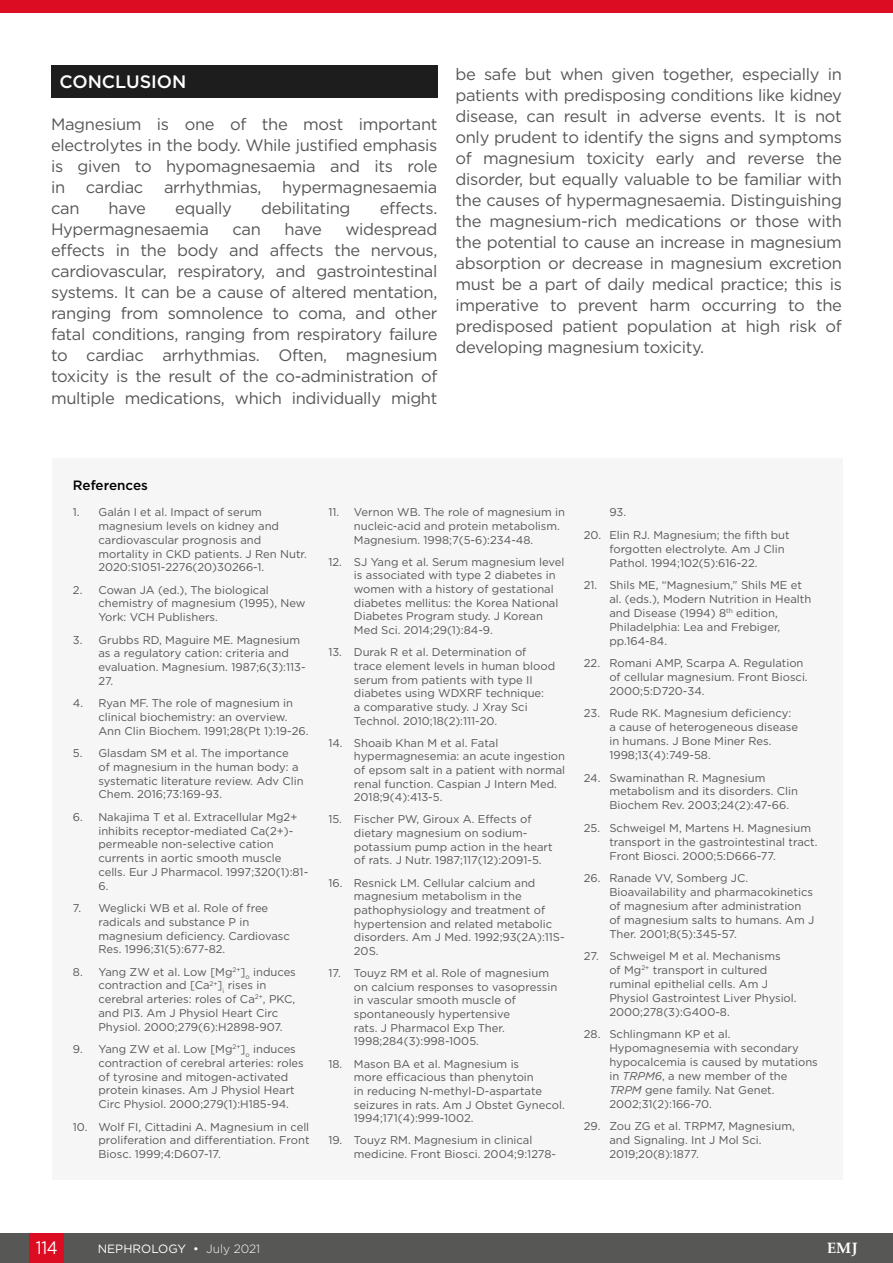
<style>
.page{position:relative;width:893px;height:1263px;background:#fff}
.page>*{position:absolute;margin:0;border:0;box-sizing:border-box;transform-origin:0 0}
.H1__Heading_1{font:500 18px "Gotham";color:#fff}
.t1{font:18px "Gotham";color:#fff;scale:.9 1}
.Body_Text__Justifica{font:16.5px/21px "Gotham";letter-spacing:-.02em;color:#575756;text-align:justify}
.t2{font:700 15px "Palatino Linotype";color:#fff}
.t3{font:500 13.5px "Gotham";color:#000}
.t4{font:12px "Gotham";color:#fff}
.t5{font:11.25px/13.6px "Gotham";color:#575756}
.s1{font-style:italic}
.s2{font-weight:300}
</style>
<div class="page">
<div style="left:0;top:1233px;width:893px;height:30px;background:#575756"></div>
<div style="left:30px;top:1233px;width:34px;height:30px;background:#dc0c23"></div>
<div style="left:0;top:0;width:893px;height:13px;background:#dc0c23"></div>
<div style="left:51px;top:65px;width:386px;height:33px;background:#1d1d1d"></div>
<div style="left:52px;top:458px;width:791px;height:721px;background:#f6f6f6"></div>
<p class="H1__Heading_1" style="left:60px;top:70px;width:128px">CONCLUSION</p>
<p class="Body_Text__Justifica" style="left:51px;top:114px;width:388px">Magnesium is one of the most important electrolytes in the body. While justified emphasis is given to hypomagnesaemia and its role in cardiac arrhythmias, hypermagnesaemia can</p>
<p class="Body_Text__Justifica" style="left:109px;top:198px;width:39px">have</p>
<p class="Body_Text__Justifica" style="left:175px;top:198px;width:58px">equally</p>
<p class="Body_Text__Justifica" style="left:261px;top:198px;width:91px">debilitating</p>
<p class="Body_Text__Justifica" style="left:380px;top:198px;width:59px">effects.</p>
<p class="Body_Text__Justifica" style="left:51px;top:219px;width:159px">Hypermagnesaemia</p>
<p class="Body_Text__Justifica" style="left:232px;top:219px;width:30px">can</p>
<p class="Body_Text__Justifica" style="left:284px;top:219px;width:39px">have</p>
<p class="Body_Text__Justifica" style="left:51px;top:219px;width:388px;text-indent:294px">widespread effects in the body and affects the nervous, cardiovascular, respiratory, and gastrointestinal systems. It can be a cause of altered mentation, ranging from somnolence to coma, and other fatal conditions, ranging from respiratory failure to cardiac arrhythmias. Often, magnesium toxicity is the result of the co-administration of multiple medications, which individually might</p>
<p class="Body_Text__Justifica" style="left:455px;top:63px;width:388px">be safe but when given together, especially in patients with predisposing conditions like kidney disease, can result in adverse events. It is not only prudent to identify the signs and symptoms of magnesium toxicity early and reverse the disorder, but equally valuable to be familiar with the causes of hypermagnesaemia. Distinguishing the magnesium-rich medications or those with the potential to cause an increase in magnesium absorption or decrease in magnesium excretion must be a part of daily medical practice; this is imperative to prevent harm occurring to the predisposed patient population at high risk of developing magnesium toxicity.</p>
<p class="t3" style="left:73px;top:476px;width:77px">References</p>
<p class="t5" style="left:98px;top:505px;width:210px;text-indent:-26px">1. Galán I et al. Impact of serum magnesium levels on kidney and cardiovascular prognosis and mortality in CKD patients. J Ren Nutr.<br>2020:S1051-2276(20)30266-1.</p>
<p class="t5" style="left:98px;top:583px;width:209px;text-indent:-26px">2. Cowan JA (ed.), The biological chemistry of magnesium (1995), New<br>York: VCH Publishers.</p>
<p class="t5" style="left:98px;top:632px;width:209px;text-indent:-26px">3. Grubbs RD, Maguire ME. Magnesium as a regulatory cation: criteria and evaluation. Magnesium. 1987;6(3):113-<br>27.</p>
<p class="t5" style="left:98px;top:696px;width:212px;text-indent:-26px">4. Ryan MF. The role of magnesium in clinical biochemistry: an overview.<br>Ann Clin Biochem. 1991;28(Pt 1):19-26.</p>
<p class="t5" style="left:98px;top:746px;width:207px;text-indent:-26px">5. Glasdam SM et al. The importance<br>of magnesium in the human body: a systematic literature review. Adv Clin<br>Chem. 2016;73:169-93.</p>
<p class="t5" style="left:98px;top:810px;width:211px;text-indent:-26px">6. Nakajima T et al. Extracellular Mg2+ inhibits receptor-mediated Ca(2+)- permeable non-selective cation currents in aortic smooth muscle cells. Eur J Pharmacol. 1997;320(1):81-<br>6.</p>
<p class="t5" style="left:98px;top:901px;width:193px;text-indent:-26px">7. Weglicki WB et al. Role of free radicals and substance P in magnesium deficiency. Cardiovasc<br>Res. 1996;31(5):677-82.</p>
<p class="t5" style="left:98px;top:964px;width:199px;text-indent:-26px">8. Yang ZW et al. Low [Mg<sup>2+</sup>]<sub>o</sub> induces contraction and [Ca<sup>2+</sup>]<sub>i</sub> rises in cerebral arteries: roles of Ca<sup>2+</sup>, PKC, and PI3. Am J Physiol Heart Circ Physiol. 2000;279(6):H2898-907.</p>
<p class="t5" style="left:98px;top:1042px;width:207px;text-indent:-26px">9. Yang ZW et al. Low [Mg<sup>2+</sup>]<sub>o</sub> induces contraction of cerebral arteries: roles of tyrosine and mitogen-activated protein kinases. Am J Physiol Heart Circ Physiol. 2000;279(1):H185-94.</p>
<p class="t5" style="left:98px;top:1119px;width:213px;text-align:justify;text-indent:-26px">10. Wolf FI, Cittadini A. Magnesium in cell proliferation and differentiation. Front Biosc. 1999;4:D607-17.</p>
<p class="t5" style="left:354px;top:505px;width:213px;text-indent:-26px">11. Vernon WB. The role of magnesium in nucleic-acid and protein metabolism.<br>Magnesium. 1998;7(5-6):234-48.</p>
<p class="t5" style="left:354px;top:555px;width:212px;text-indent:-26px">12. SJ Yang et al. Serum magnesium level is associated with type 2 diabetes in women with a history of gestational diabetes mellitus: the Korea National Diabetes Program study. J Korean Med Sci. 2014;29(1):84-9.</p>
<p class="t5" style="left:354px;top:645px;width:203px;text-indent:-26px">13. Durak R et al. Determination of trace element levels in human blood serum from patients with type II diabetes using WDXRF technique:<br>a comparative study. J Xray Sci<br>Technol. 2010;18(2):111-20.</p>
<p class="t5" style="left:354px;top:736px;width:213px;text-indent:-26px">14. Shoaib Khan M et al. Fatal hypermagnesemia: an acute ingestion of epsom salt in a patient with normal renal function. Caspian J Intern Med.<br>2018;9(4):413-5.</p>
<p class="t5" style="left:354px;top:812px;width:200px;text-indent:-26px">15. Fischer PW, Giroux A. Effects of dietary magnesium on sodium&shy;potassium pump action in the heart of rats. J Nutr. 1987;117(12):2091-5.</p>
<p class="t5" style="left:354px;top:875px;width:212px;text-indent:-26px">16. Resnick LM. Cellular calcium and magnesium metabolism in the pathophysiology and treatment of hypertension and related metabolic disorders. Am J Med. 1992;93(2A):11S-<br>20S.</p>
<p class="t5" style="left:354px;top:966px;width:205px;text-indent:-26px">17. Touyz RM et al. Role of magnesium on calcium responses to vasopressin in vascular smooth muscle of spontaneously hypertensive<br>rats. J Pharmacol Exp Ther.<br>1998;284(3):998-1005.</p>
<p class="t5" style="left:354px;top:1056px;width:212px;text-indent:-26px">18. Mason BA et al. Magnesium is<br>more efficacious than phenytoin<br>in reducing N-methyl-D-aspartate seizures in rats. Am J Obstet Gynecol.<br>1994;171(4):999-1002.</p>
<p class="t5" style="left:354px;top:1133px;width:204px;text-indent:-26px">19. Touyz RM. Magnesium in clinical medicine. Front Biosci. 2004;9:1278-</p>
<p class="t5" style="left:609px;top:505px;width:18px">93.</p>
<p class="t5" style="left:609px;top:527px;width:182px;text-indent:-26px">20. Elin RJ. Magnesium; the fifth but forgotten electrolyte. Am J Clin<br>Pathol. 1994;102(5):616-22.</p>
<p class="t5" style="left:609px;top:578px;width:204px;text-indent:-26px">21. Shils ME, “Magnesium,” Shils ME et al. (eds.), Modern Nutrition in Health and Disease (1994) 8<sup>th</sup> edition,<br>Philadelphia: Lea and Frebiger, pp.164-84.</p>
<p class="t5" style="left:609px;top:656px;width:200px;text-indent:-26px">22. Romani AMP, Scarpa A. Regulation of cellular magnesium. Front Biosci.<br>2000;5:D720-34.</p>
<p class="t5" style="left:609px;top:706px;width:190px;text-indent:-26px">23. Rude RK. Magnesium deficiency: a cause of heterogeneous disease in humans. J Bone Miner Res.<br>1998;13(4):749-58.</p>
<p class="t5" style="left:609px;top:770px;width:190px;text-indent:-26px">24. Swaminathan R. Magnesium metabolism and its disorders. Clin<br>Biochem Rev. 2003;24(2):47-66.</p>
<p class="t5" style="left:609px;top:820px;width:210px;text-indent:-26px">25. Schweigel M, Martens H. Magnesium transport in the gastrointestinal tract.<br>Front Biosci. 2000;5:D666-77.</p>
<p class="t5" style="left:609px;top:871px;width:206px;text-indent:-26px">26. Ranade VV, Somberg JC.<br>Bioavailability and pharmacokinetics of magnesium after administration of magnesium salts to humans. Am J<br>Ther. 2001;8(5):345-57.</p>
<p class="t5" style="left:609px;top:949px;width:189px;text-indent:-26px">27. Schweigel M et al. Mechanisms<br>of Mg<sup>2+</sup> transport in cultured ruminal epithelial cells. Am J<br>Physiol Gastrointest Liver Physiol.<br>2000;278(3):G400-8.</p>
<p class="t5" style="left:609px;top:1027px;width:210px;text-indent:-26px">28. Schlingmann KP et al.<br>Hypomagnesemia with secondary hypocalcemia is caused by mutations in <span class="s1">TRPM6</span>, a new member of the<br><span class="s1">TRPM</span> gene family. Nat Genet.<br>2002;31(2):166-70.</p>
<p class="t5" style="left:609px;top:1119px;width:187px;text-indent:-26px">29. Zou ZG et al. TRPM7, Magnesium, and Signaling. Int J Mol Sci.<br>2019;20(8):1877.</p>
<h1 class="t1" style="left:36px;top:1236px;width:26px">114</h1>
<p class="t4" style="left:98px;top:1241px;width:164px">NEPHROLOGY • <span class="s2">July 2021</span></p>
<h3 class="t2" style="left:827px;top:1238px;width:32px">EMJ</h3>
</div>
